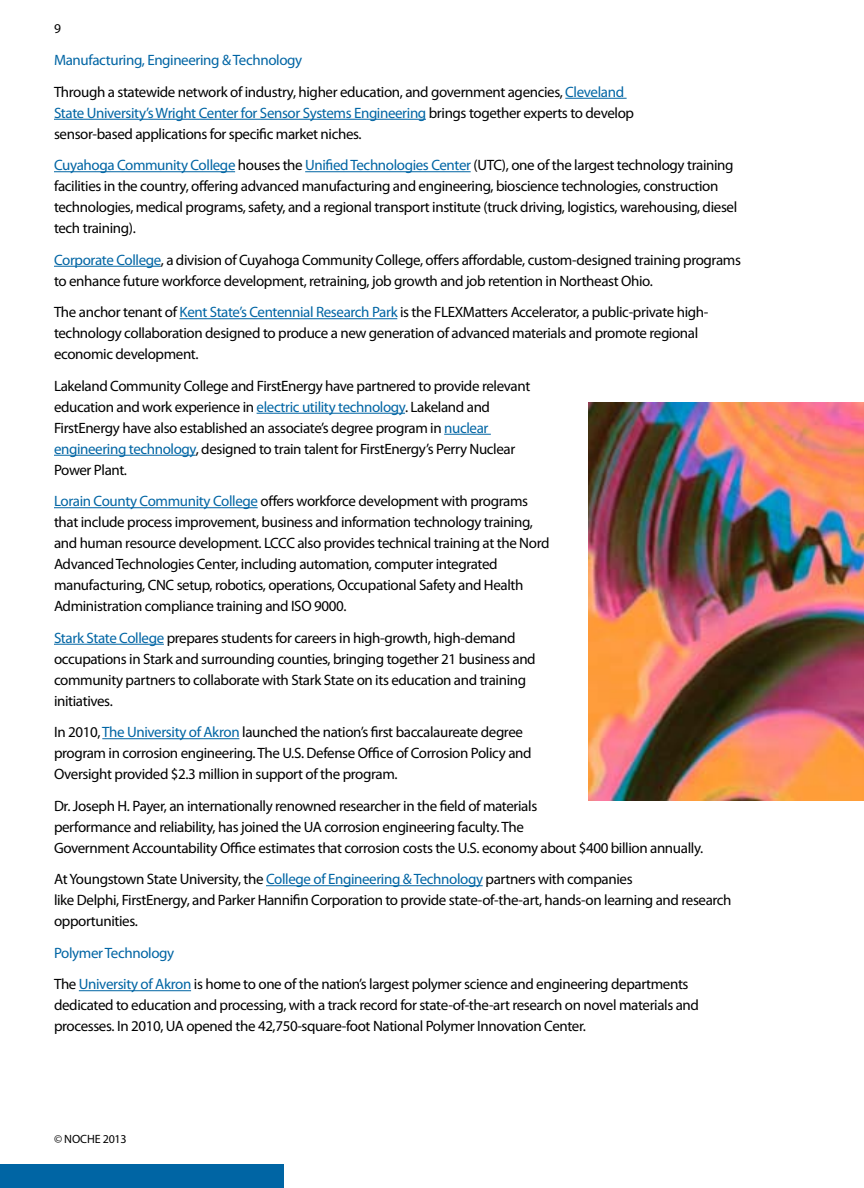
<style>
.page{position:relative;width:864px;height:1188px;background:#fff}
.page>*{position:absolute;margin:0;border:0;box-sizing:border-box;transform-origin:0 0}
.t1{font:15px/21px "Myriad Pro";letter-spacing:-.025em;color:#000}
.t2{font:13.5px "Myriad Pro";color:#000}
.t3{font:12px "Myriad Pro";letter-spacing:-.025em;color:#000}
.s1{color:#0065a4}
</style>
<div class="page">
<hr style="left:565px;top:98px;width:62px;height:1px;background:#0065a4">
<hr style="left:54px;top:119px;width:372px;height:1px;background:#0065a4">
<hr style="left:54px;top:171px;width:181px;height:1px;background:#0065a4">
<hr style="left:305px;top:171px;width:166px;height:1px;background:#0065a4">
<hr style="left:54px;top:266px;width:107px;height:1px;background:#0065a4">
<hr style="left:180px;top:318px;width:217px;height:1px;background:#0065a4">
<hr style="left:257px;top:413px;width:148px;height:1px;background:#0065a4">
<hr style="left:444px;top:434px;width:47px;height:1px;background:#0065a4">
<hr style="left:54px;top:455px;width:142px;height:1px;background:#0065a4">
<hr style="left:54px;top:507px;width:204px;height:1px;background:#0065a4">
<hr style="left:54px;top:644px;width:110px;height:1px;background:#0065a4">
<hr style="left:102px;top:738px;width:137px;height:1px;background:#0065a4">
<hr style="left:266px;top:885px;width:217px;height:1px;background:#0065a4">
<hr style="left:79px;top:990px;width:112px;height:1px;background:#0065a4">
<img style="left:588px;top:402px;width:276px;height:399px">
<div style="left:0;top:1164px;width:284px;height:24px;background:#0065a4"></div>
<p class="t2" style="left:54px;top:20px;width:8px">9</p>
<p class="t1" style="left:54px;top:44px;width:572px;line-height:31.5px"><span class="s1">Manufacturing, Engineering &amp; Technology<br></span>Through a statewide network of industry, higher education, and government agencies, <span class="s1">Cleveland</span></p>
<p class="t1" style="left:54px;top:102px;width:582px"><span class="s1">State University’s Wright Center for Sensor Systems Engineering</span> brings together experts to develop sensor-based applications for specific market niches.</p>
<p class="t1" style="left:54px;top:154px;width:685px"><span class="s1">Cuyahoga Community College</span> houses the <span class="s1">Unified Technologies Center</span> (UTC), one of the largest technology training facilities in the country, offering advanced manufacturing and engineering, bioscience technologies, construction technologies, medical programs, safety, and a regional transport institute (truck driving, logistics, warehousing, diesel tech training).</p>
<p class="t1" style="left:54px;top:249px;width:688px"><span class="s1">Corporate College</span>, a division of Cuyahoga Community College, offers affordable, custom-designed training programs to enhance future workforce development, retraining, job growth and job retention in Northeast Ohio.</p>
<p class="t1" style="left:54px;top:301px;width:656px">The anchor tenant of <span class="s1">Kent State’s Centennial Research Park</span> is the FLEXMatters Accelerator, a public-private high&shy;technology collaboration designed to produce a new generation of advanced materials and promote regional economic development.</p>
<p class="t1" style="left:54px;top:375px;width:478px">Lakeland Community College and FirstEnergy have partnered to provide relevant education and work experience in <span class="s1">electric utility technology</span>. Lakeland and FirstEnergy have also established an associate’s degree program in <span class="s1">nuclear engineering technology</span>, designed to train talent for FirstEnergy’s Perry Nuclear Power Plant.</p>
<p class="t1" style="left:54px;top:490px;width:497px"><span class="s1">Lorain County Community College</span> offers workforce development with programs that include process improvement, business and information technology training, and human resource development. LCCC also provides technical training at the Nord Advanced Technologies Center, including automation, computer integrated manufacturing, CNC setup, robotics, operations, Occupational Safety and Health Administration compliance training and ISO 9000.</p>
<p class="t1" style="left:54px;top:627px;width:483px"><span class="s1">Stark State College</span> prepares students for careers in high-growth, high-demand occupations in Stark and surrounding counties, bringing together 21 business and community partners to collaborate with Stark State on its education and training initiatives.</p>
<p class="t1" style="left:54px;top:721px;width:479px">I n 2010, <span class="s1">The University of Akron</span> launched the nation’s first baccalaureate degree program in corrosion engineering. The U.S. Defense Office of Corrosion Policy and<br>Oversight provided $2.3 million in support of the program.</p>
<p class="t1" style="left:54px;top:795px;width:651px">Dr. Joseph H. Payer, an internationally renowned researcher in the field of materials<br>performance and reliability, has joined the UA corrosion engineering faculty. The<br>Government Accountability Office estimates that corrosion costs the U.S. economy about $400 billion annually.</p>
<p class="t1" style="left:54px;top:868px;width:679px">At Youngstown State University, the <span class="s1">College of Engineering &amp; Technology</span> partners with companies<br>like Delphi, FirstEnergy, and Parker Hannifin Corporation to provide state-of-the-art, hands-on learning and research opportunities.</p>
<p class="t1" style="left:54px;top:937px;width:636px;line-height:31.5px"><span class="s1">Polymer Technology<br></span>The <span class="s1">University of Akron</span> is home to one of the nation’s largest polymer science and engineering departments</p>
<p class="t1" style="left:54px;top:994px;width:647px">dedicated to education and processing, with a track record for state-of-the-art research on novel materials and processes. I n 2010, UA opened the 42,750-square-foot National Polymer I nnovation Center.</p>
<p class="t3" style="left:54px;top:1132px;width:74px">© NOCHE 2013</p>
</div>
